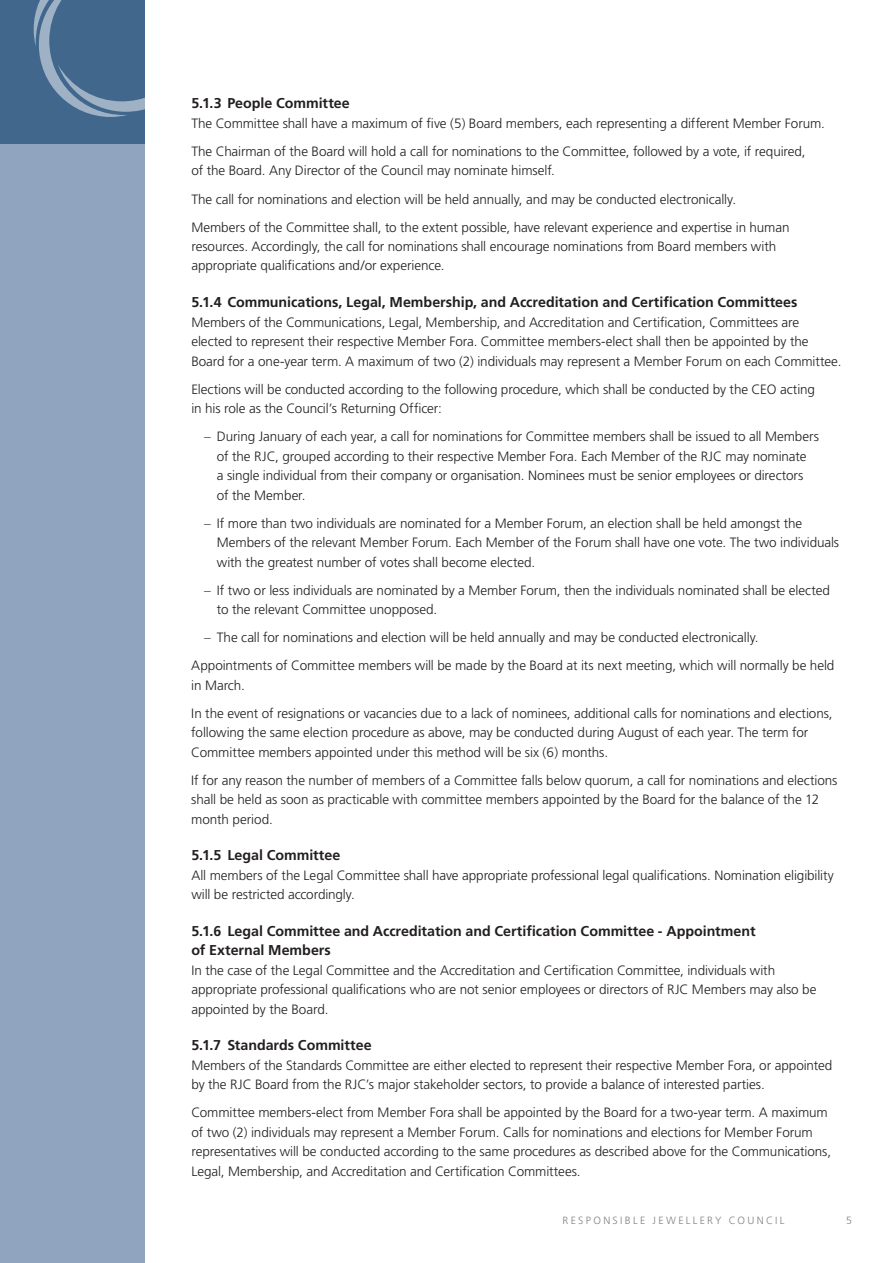
<style>
.page{position:relative;width:893px;height:1263px;background:#fff}
.page>*{position:absolute;margin:0;border:0;box-sizing:border-box;transform-origin:0 0}
.t1{font:700 14.25px/19.5px "Frutiger";color:#231f20}
.t2{font:300 13.5px/19.5px "Frutiger";letter-spacing:-.005em;color:#231f20}
.t3{font:300 10.5px "Frutiger";letter-spacing:.225em;color:#808285}
.s1{font-family:"Trade Gothic"}
</style>
<div class="page">
<div style="left:0;top:0;width:145px;height:145px;background:#41678d"></div>
<div style="left:0;top:145px;width:145px;height:1118px;background:#90a4c0"></div>
<svg style="left:34px;top:0;width:111px;height:117px"></svg>
<p class="t1" style="left:191px;top:94px;width:160px">5.1.3 People Committee</p>
<p class="t2" style="left:191px;top:109px;width:635px;line-height:28px">The Committee shall have a maximum of five (5) Board members, each representing a different Member Forum.<br>The Chairman of the Board will hold a call for nominations to the Committee, followed by a vote, if required,</p>
<p class="t2" style="left:191px;top:157px;width:600px;line-height:28px">of the Board. Any Director of the Council may nominate himself.<br>The call for nominations and election will be held annually, and may be conducted electronically.<br>Members of the Committee shall, to the extent possible, have relevant experience and expertise in human</p>
<p class="t2" style="left:191px;top:237px;width:586px">resources. Accordingly, the call for nominations shall encourage nominations from Board members with appropriate qualifications and/or experience.</p>
<p class="t1" style="left:191px;top:292px;width:608px">5.1.4 Communications, Legal, Membership, and Accreditation and Certification Committees</p>
<p class="t2" style="left:191px;top:312px;width:652px">Members of the Communications, Legal, Membership, and Accreditation and Certification, Committees are elected to represent their respective Member Fora. Committee members-elect shall then be appointed by the<br>Board for a one-year term. A maximum of two (2) individuals may represent a Member Forum on each Committee.</p>
<p class="t2" style="left:191px;top:379px;width:625px">Elections will be conducted according to the following procedure, which shall be conducted by the CEO acting in his role as the Council’s Returning Officer:</p>
<p class="t2" style="left:217px;top:427px;width:604px;text-indent:-13px"><span class="s1">–</span> During January of each year, a call for nominations for Committee members shall be issued to all Members of the RJC, grouped according to their respective Member Fora. Each Member of the RJC may nominate<br>a single individual from their company or organisation. Nominees must be senior employees or directors<br>of the Member.</p>
<p class="t2" style="left:217px;top:513px;width:624px;text-indent:-13px"><span class="s1">–</span> If more than two individuals are nominated for a Member Forum, an election shall be held amongst the<br>Members of the relevant Member Forum. Each Member of the Forum shall have one vote. The two individuals with the greatest number of votes shall become elected.</p>
<p class="t2" style="left:217px;top:580px;width:615px;text-indent:-13px"><span class="s1">–</span> If two or less individuals are nominated by a Member Forum, then the individuals nominated shall be elected to the relevant Committee unopposed.</p>
<p class="t2" style="left:191px;top:623px;width:645px;line-height:28px;text-indent:13px"><span class="s1">–</span> The call for nominations and election will be held annually and may be conducted electronically.<br>Appointments of Committee members will be made by the Board at its next meeting, which will normally be held</p>
<p class="t2" style="left:191px;top:671px;width:643px;line-height:28px">in March.<br>I n the event of resignations or vacancies due to a lack of nominees, additional calls for nominations and elections,</p>
<p class="t2" style="left:191px;top:723px;width:618px">following the same election procedure as above, may be conducted during August of each year. The term for<br>Committee members appointed under this method will be six (6) months.</p>
<p class="t2" style="left:191px;top:770px;width:648px">If for any reason the number of members of a Committee falls below quorum, a call for nominations and elections shall be held as soon as practicable with committee members appointed by the Board for the balance of the 12 month period.</p>
<p class="t1" style="left:191px;top:845px;width:150px">5.1.5 Legal Committee</p>
<p class="t2" style="left:191px;top:865px;width:644px">All members of the Legal Committee shall have appropriate professional legal qualifications. Nomination eligibility will be restricted accordingly.</p>
<p class="t1" style="left:191px;top:921px;width:566px">5.1.6 Legal Committee and Accreditation and Certification Committee - Appointment of External Members</p>
<p class="t2" style="left:191px;top:960px;width:627px">I n the case of the Legal Committee and the Accreditation and Certification Committee, individuals with appropriate professional qualifications who are not senior employees or directors of RJC Members may also be appointed by the Board.</p>
<p class="t1" style="left:191px;top:1035px;width:182px">5.1.7 Standards Committee</p>
<p class="t2" style="left:191px;top:1055px;width:643px">Members of the Standards Committee are either elected to represent their respective Member Fora, or appointed by the RJC Board from the RJC’s major stakeholder sectors, to provide a balance of interested parties.</p>
<p class="t2" style="left:191px;top:1103px;width:641px">Committee members-elect from Member Fora shall be appointed by the Board for a two-year term. A maximum of two (2) individuals may represent a Member Forum. Calls for nominations and elections for Member Forum representatives will be conducted according to the same procedures as described above for the Communications, Legal, Membership, and Accreditation and Certification Committees.</p>
<p class="t3" style="left:563px;top:1214px;width:223px">Responsible Jeweller y Counc il</p>
<p class="t3" style="left:846px;top:1214px;width:7px">5</p>
</div>
